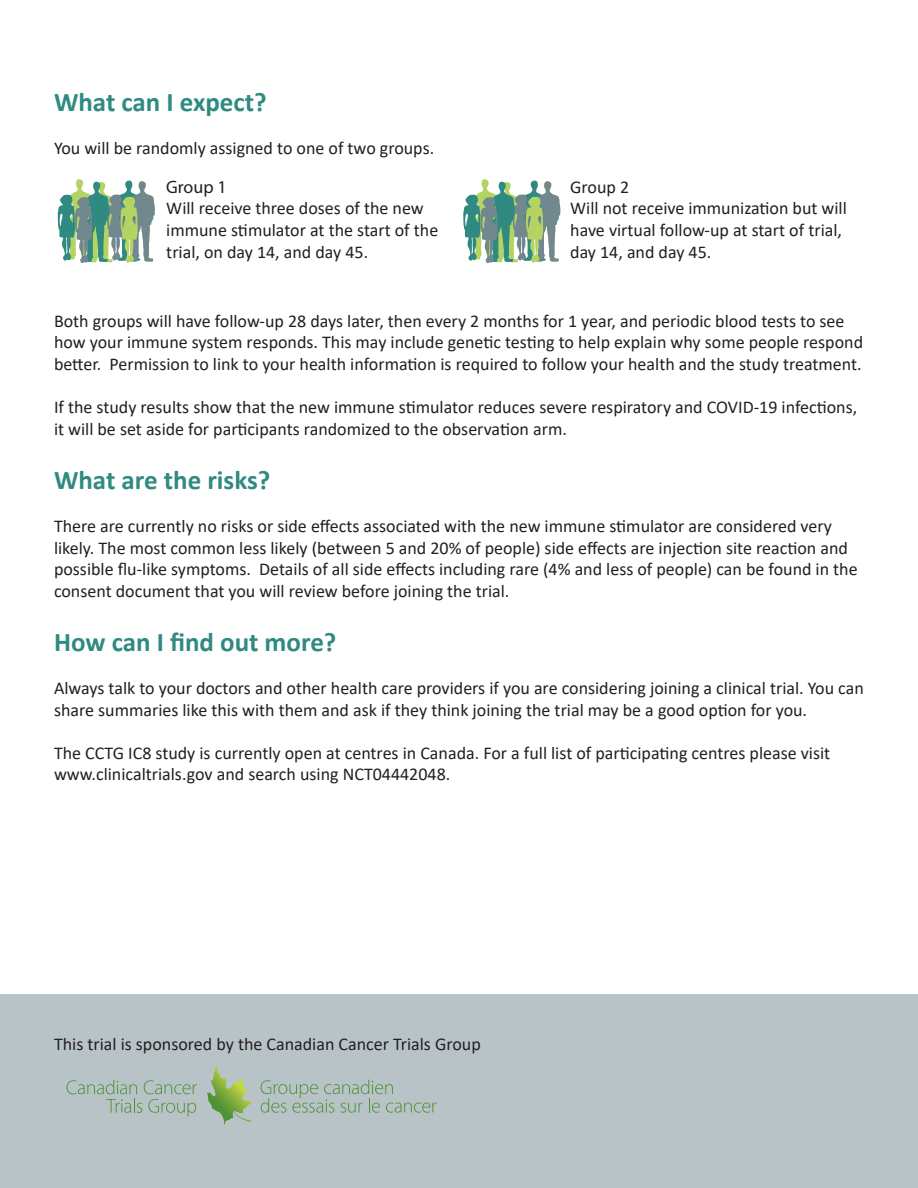
<style>
.page{position:relative;width:918px;height:1188px;background:#fff}
.page>*{position:absolute;margin:0;border:0;box-sizing:border-box;transform-origin:0 0}
.t1{font:700 27px "Calibri";color:#2f8a81}
.t2{font:18px/21.6px "Calibri";color:#231f20}
.t3{font:18px "Myriad Pro";color:#231f20}
</style>
<div class="page">
<div style="left:0;top:994px;width:918px;height:194px;background:#b8c3c7"></div>
<svg style="left:207px;top:1064px;width:47px;height:61px"></svg>
<svg style="left:261px;top:1080px;width:175px;height:33px"></svg>
<svg style="left:67px;top:1080px;width:130px;height:37px"></svg>
<svg style="left:58px;top:179px;width:97px;height:84px"></svg>
<svg style="left:463px;top:179px;width:97px;height:84px"></svg>
<h1 class="t1" style="left:54px;top:93px;width:214px">What can I expect?</h1>
<p class="t2" style="left:54px;top:137px;width:382px">You will be randomly assigned to one of two groups.</p>
<p class="t3" style="left:166px;top:180px;width:62px">Group 1</p>
<p class="t2" style="left:166px;top:197px;width:274px">Will receive three doses of the new immune stimulator at the start of the trial, on day 14, and day 45.</p>
<p class="t2" style="left:570px;top:176px;width:278px">Group 2<br>Will not receive immunization but will have virtual follow-up at start of trial, day 14, and day 45.</p>
<p class="t2" style="left:54px;top:309px;width:811px">Both groups will have follow-up 28 days later, then every 2 months for 1 year, and periodic blood tests to see how your immune system responds. This may include genetic testing to help explain why some people respond better. Permission to link to your health information is required to follow your health and the study treatment.</p>
<p class="t2" style="left:54px;top:396px;width:805px">If the study results show that the new immune stimulator reduces severe respiratory and COVID-19 infections, it will be set aside for participants randomized to the observation arm.</p>
<h1 class="t1" style="left:54px;top:470px;width:218px">What are the risks?</h1>
<p class="t2" style="left:54px;top:515px;width:805px">There are currently no risks or side effects associated with the new immune stimulator are considered very likely. The most common less likely (between 5 and 20% of people) side effects are injection site reaction and possible flu-like symptoms. Details of all side effects including rare (4% and less of people) can be found in the consent document that you will review before joining the trial.</p>
<h1 class="t1" style="left:54px;top:623px;width:284px">How can I find out more?</h1>
<p class="t2" style="left:54px;top:677px;width:811px">Always talk to your doctors and other health care providers if you are considering joining a clinical trial. You can share summaries like this with them and ask if they think joining the trial may be a good option for you.</p>
<p class="t2" style="left:54px;top:741px;width:778px">The CCTG IC8 study is currently open at centres in Canada. For a full list of participating centres please visit www.clinicaltrials.gov and search using NCT04442048.</p>
<p class="t2" style="left:54px;top:1033px;width:428px">This trial is sponsored by the Canadian Cancer Trials Group</p>
</div>
